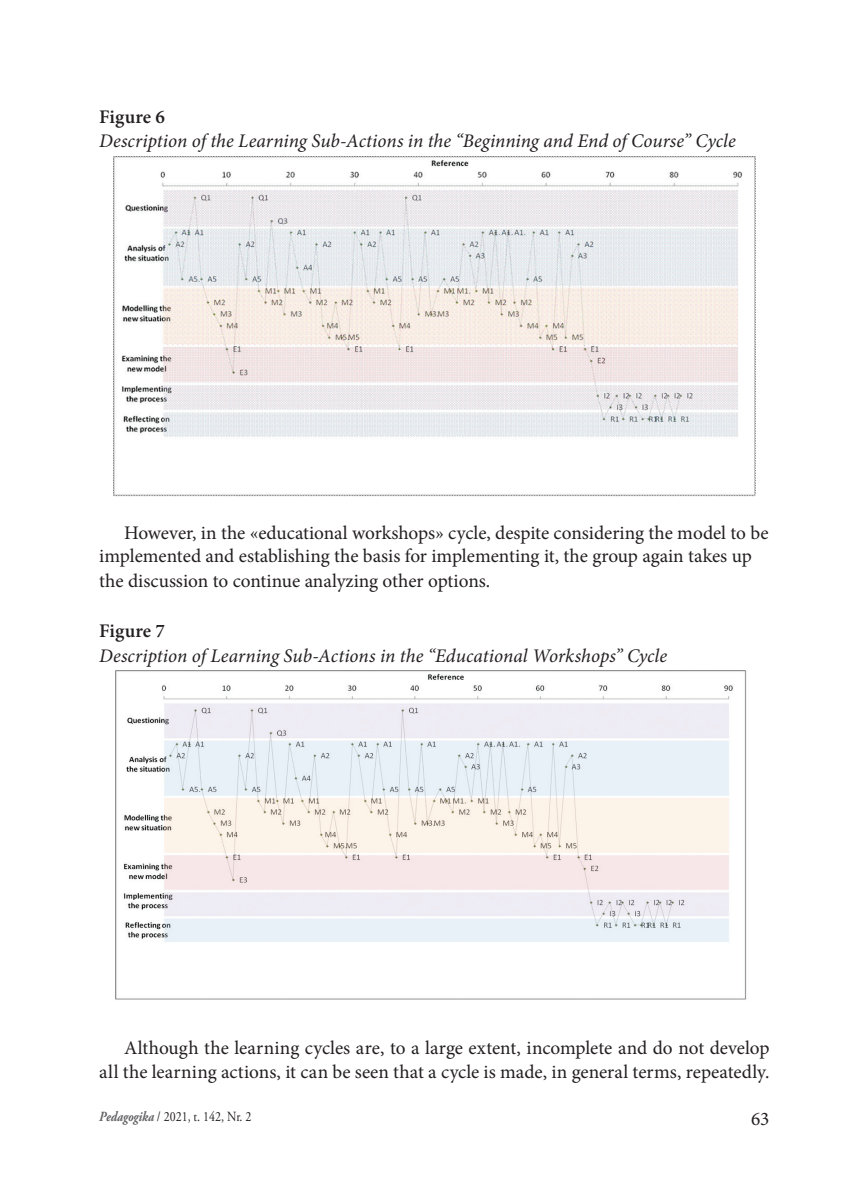
<style>
.page{position:relative;width:844px;height:1191px;background:#fff}
.page>*{position:absolute;margin:0;border:0;box-sizing:border-box;transform-origin:0 0}
.t1{font:19.25px/23.1px "Minion Pro";color:#231f20}
.t2{font:italic 19.25px "Minion Pro";color:#231f20}
.t3{font:600 19.25px "Minion Pro";color:#231f20}
.t4{font:14px "Adobe Garamond Pro";color:#231f20;scale:.85 1}
.s1{font-weight:700;font-style:italic;color:#636366}
</style>
<div class="page">
<img style="left:113px;top:156px;width:642px;height:341px">
<img style="left:116px;top:671px;width:631px;height:329px">
<p class="t3" style="left:99px;top:103px;width:67px">Figure 6</p>
<p class="t2" style="left:99px;top:128px;width:637px">Description of the Learning Sub-Actions in the “Beginning and End of Course” Cycle</p>
<p class="t1" style="left:99px;top:521px;width:670px;text-indent:25px">However, in the «educational workshops» cycle, despite considering the model to be implemented and establishing the basis for implementing it, the group again takes up</p>
<p class="t1" style="left:99px;top:569px;width:392px">the discussion to continue analyzing other options.</p>
<p class="t3" style="left:99px;top:618px;width:67px">Figure 7</p>
<p class="t2" style="left:99px;top:642px;width:569px">Description of Learning Sub-Actions in the “Educational Workshops” Cycle</p>
<p class="t1" style="left:99px;top:1035px;width:671px;line-height:24.5px;text-align:right">Although the learning cycles are, to a large extent, incomplete and do not develop<br>all the learning actions, it can be seen that a cycle is made, in general terms, repeatedly.</p>
<p class="t4" style="left:99px;top:1108px;width:180px"><span class="s1">Pedagogika</span> / 2021, t. 142, Nr. 2</p>
<p class="t1" style="left:750px;top:1107px;width:20px">63</p>
</div>
